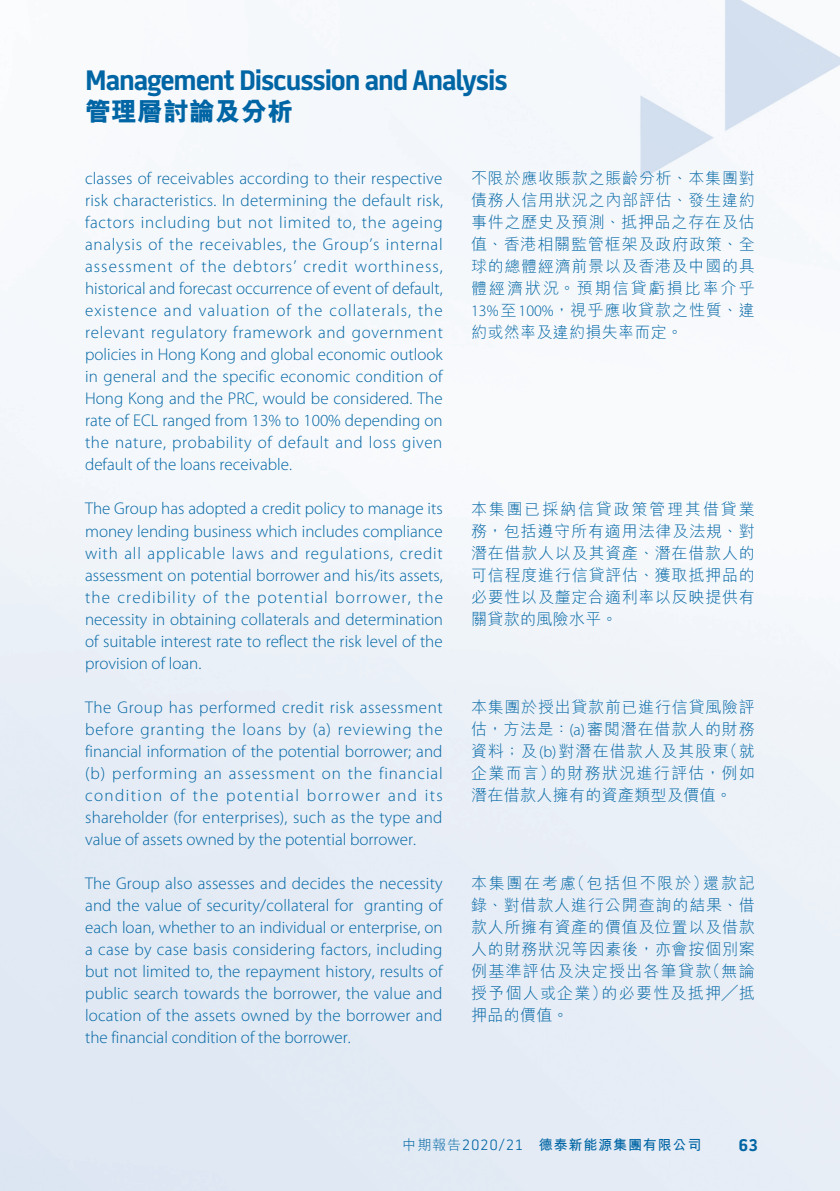
<style>
.page{position:relative;width:840px;height:1191px;background:#fff}
.page>*{position:absolute;margin:0;border:0;box-sizing:border-box;transform-origin:0 0}
.t1{font:700 28px "Battersea";letter-spacing:-.04em;color:#0065a4}
.t2{font:800 26px "M Hei HK";color:#0065a4}
._00_txt_E{font:300 17px/22px "Myriad Pro";color:#0065a4;text-align:justify}
.t3{font:700 17px "Battersea";color:#0065a4}
._000_txt_C{font:300 16px/22px "M Hei HK";letter-spacing:.05em;color:#0065a4;text-align:justify}
.t4{font:700 14px "M Hei HK";letter-spacing:.06em;color:#0065a4}
.s1{font-family:"Myriad Pro"}
.s2{font-weight:300}
.s3{font-family:"Battersea";font-weight:300;font-size:15px}
</style>
<div class="page">
<h1 class="t1" style="left:85px;top:63px;width:424px">Management Discussion and Analysis</h1>
<h2 class="t2" style="left:85px;top:98px;width:209px">管理層討論及分析</h2>
<p class="_00_txt_E" style="left:85px;top:167px;width:359px">classes of receivables according to their respective risk characteristics. In determining the default risk, factors including but not limited to, the ageing analysis of the receivables, the Group’s internal assessment of the debtors’ credit worthiness, historical and forecast occurrence of event of default, existence and valuation of the collaterals, the relevant regulatory framework and government policies in Hong Kong and global economic outlook in general and the specific economic condition of Hong Kong and the PRC, would be considered. The rate of ECL ranged from 13% to 100% depending on the nature, probability of default and loss given default of the loans receivable.</p>
<p class="_00_txt_E" style="left:85px;top:497px;width:359px">The Group has adopted a credit policy to manage its money lending business which includes compliance with all applicable laws and regulations, credit assessment on potential borrower and his/its assets, the credibility of the potential borrower, the necessity in obtaining collaterals and determination of suitable interest rate to reflect the risk level of the provision of loan.</p>
<p class="_00_txt_E" style="left:85px;top:695px;width:359px">The Group has performed credit risk assessment before granting the loans by (a) reviewing the financial information of the potential borrower; and (b) performing an assessment on the financial condition of the potential borrower and its shareholder (for enterprises), such as the type and value of assets owned by the potential borrower.</p>
<p class="_00_txt_E" style="left:85px;top:871px;width:359px">The Group also assesses and decides the necessity and the value of security/collateral for granting of each loan, whether to an individual or enterprise, on a case by case basis considering factors, including but not limited to, the repayment history, results of public search towards the borrower, the value and location of the assets owned by the borrower and the financial condition of the borrower.</p>
<p class="_000_txt_C" style="left:471px;top:167px;width:285px">不限於應收賬款之賬齡分析、本集團對債務人信用狀況之內部評估、發生違約事件之歷史及預測、抵押品之存在及估值、香港相關監管框架及政府政策、全球的總體經濟前景以及香港及中國的具體經濟狀況。預期信貸虧損比率介乎<span class="s1">13%</span>至<span class="s1">100%</span>，視乎應收貸款之性質、違約或然率及違約損失率而定。</p>
<p class="_000_txt_C" style="left:471px;top:497px;width:285px">本集團已採納信貸政策管理其借貸業務，包括遵守所有適用法律及法規、對潛在借款人以及其資產、潛在借款人的可信程度進行信貸評估、獲取抵押品的必要性以及釐定合適利率以反映提供有關貸款的風險水平。</p>
<p class="_000_txt_C" style="left:471px;top:695px;width:285px">本集團於授出貸款前已進行信貸風險評估，方法是：<span class="s1">(a)</span>審閱潛在借款人的財務資料；及<span class="s1">(b)</span>對潛在借款人及其股東（就企業而言）的財務狀況進行評估，例如潛在借款人擁有的資產類型及價值。</p>
<p class="_000_txt_C" style="left:471px;top:871px;width:285px">本集團在考慮（包括但不限於）還款記錄、對借款人進行公開查詢的結果、借款人所擁有資產的價值及位置以及借款人的財務狀況等因素後，亦會按個別案例基準評估及決定授出各筆貸款（無論授予個人或企業）的必要性及抵押╱抵押品的價值。</p>
<p class="t4" style="left:402px;top:1134px;width:300px"><span class="s2">中期報告</span><span class="s3">2020/21</span> 德泰新能源集團有限公司</p>
<p class="t3" style="left:738px;top:1135px;width:20px">63</p>
</div>
